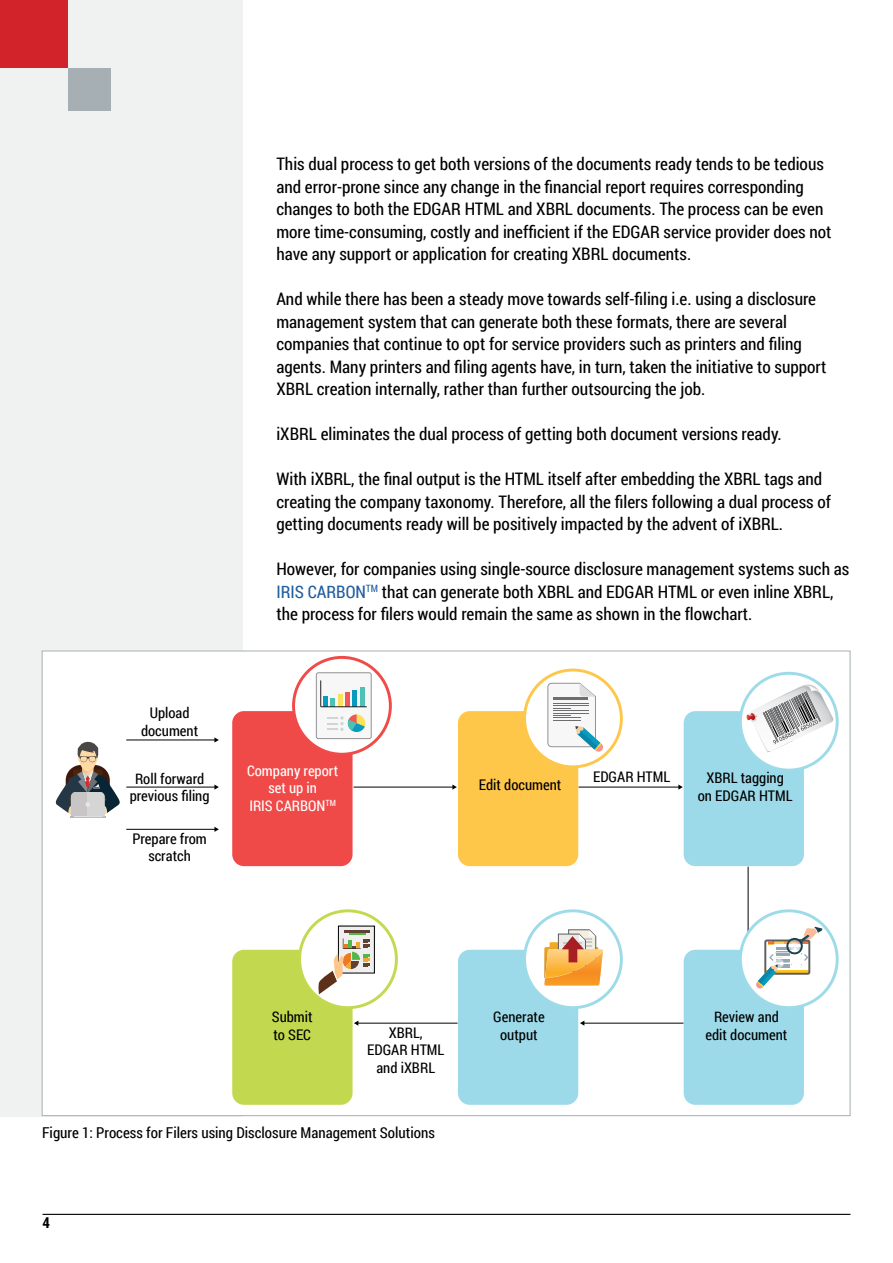
<style>
.page{position:relative;width:893px;height:1263px;background:#fff}
.page>*{position:absolute;margin:0;border:0;box-sizing:border-box;transform-origin:0 0}
.t1{font:17.25px/22.5px "Roboto Condensed";color:#000}
.t2{font:15px "Roboto Condensed";color:#000}
.t3{font:700 15px "Roboto Condensed";color:#000}
.t4{font:14.7px/17.5px "Roboto Condensed";color:#000;text-align:center}
.t5{font:14.7px/17.5px "Roboto Condensed";color:#fff;text-align:center}
.s1{color:#215e9e}
</style>
<div class="page">
<div style="left:0;top:0;width:242px;height:1116px;background:#f0f1f1"></div>
<hr style="left:43px;top:1214px;width:807px;height:1px;background:#000">
<div style="left:0;top:0;width:68px;height:68px;background:#d2232a"></div>
<div style="left:68px;top:68px;width:43px;height:43px;background:#a6afb3"></div>
<div style="left:42px;top:651px;width:808px;height:465px;background:#fff"></div>
<hr style="left:126px;top:787px;width:89px;height:1px;background:#000">
<svg style="left:214px;top:784px;width:5px;height:6px"></svg>
<hr style="left:126px;top:829px;width:89px;height:1px;background:#000">
<svg style="left:214px;top:827px;width:5px;height:5px"></svg>
<hr style="left:126px;top:740px;width:89px;height:1px;background:#000">
<svg style="left:214px;top:737px;width:5px;height:5px"></svg>
<hr style="left:354px;top:787px;width:99px;height:1px;background:#000">
<svg style="left:452px;top:784px;width:5px;height:6px"></svg>
<hr style="left:578px;top:787px;width:101px;height:1px;background:#000">
<svg style="left:678px;top:784px;width:5px;height:6px"></svg>
<hr style="left:748px;top:867px;width:1px;height:78px;background:#000">
<hr style="left:584px;top:1023px;width:100px;height:1px;background:#000">
<svg style="left:580px;top:1021px;width:4px;height:5px"></svg>
<hr style="left:358px;top:1023px;width:100px;height:1px;background:#000">
<svg style="left:354px;top:1021px;width:4px;height:5px"></svg>
<div style="left:232px;top:711px;width:121px;height:155px;background:#f04a48;border-radius:12px"></div>
<div style="left:458px;top:711px;width:120px;height:155px;background:#ffc74a;border-radius:12px"></div>
<div style="left:684px;top:711px;width:120px;height:155px;background:#9ddae9;border-radius:12px"></div>
<div style="left:458px;top:950px;width:120px;height:155px;background:#9ddae9;border-radius:12px"></div>
<div style="left:684px;top:950px;width:120px;height:155px;background:#9ddae9;border-radius:12px"></div>
<div style="left:232px;top:950px;width:121px;height:155px;background:#c2d94f;border-radius:12px"></div>
<div style="left:294px;top:657px;width:96px;height:97px;background:#fff;border-radius:50%"></div>
<div style="left:292px;top:656px;width:100px;height:100px;border:3px solid #f04b48;border-radius:50%"></div>
<div style="left:524px;top:670px;width:97px;height:97px;background:#fff;border-radius:50%"></div>
<div style="left:523px;top:668px;width:100px;height:100px;border:3px solid #ffc74a;border-radius:50%"></div>
<svg style="left:740px;top:673px;width:97px;height:97px"></svg>
<div style="left:739px;top:672px;width:100px;height:100px;border:3px solid #9edbe9;border-radius:50%"></div>
<div style="left:300px;top:911px;width:96px;height:97px;background:#fff;border-radius:50%"></div>
<div style="left:298px;top:909px;width:100px;height:100px;border:3px solid #c3d94f;border-radius:50%"></div>
<div style="left:524px;top:911px;width:97px;height:97px;background:#fff;border-radius:50%"></div>
<div style="left:523px;top:909px;width:100px;height:100px;border:3px solid #9edbe9;border-radius:50%"></div>
<div style="left:740px;top:911px;width:97px;height:97px;background:#fff;border-radius:50%"></div>
<div style="left:739px;top:909px;width:100px;height:100px;border:3px solid #9edbe9;border-radius:50%"></div>
<svg style="left:55px;top:742px;width:65px;height:76px"></svg>
<svg style="left:547px;top:682px;width:57px;height:70px"></svg>
<svg style="left:544px;top:929px;width:59px;height:57px;background:#ecb372"></svg>
<svg style="left:745px;top:927px;width:77px;height:62px"></svg>
<div style="left:316px;top:673px;width:55px;height:66px;background:#f7f7f7;border-radius:2px"></div>
<div style="left:316px;top:672px;width:56px;height:67px;border:1px solid #939393;border-radius:2px"></div>
<div style="left:360px;top:687px;width:5px;height:20px;background:#4dc1b5"></div>
<svg style="left:331px;top:698px;width:4px;height:8px"></svg>
<div style="left:352px;top:690px;width:5px;height:17px;background:#089bbf"></div>
<hr style="left:323px;top:696px;width:4px;height:11px;background:#089bbf">
<hr style="left:345px;top:692px;width:4px;height:15px;background:#f05757">
<div style="left:338px;top:695px;width:5px;height:12px;background:#fae157"></div>
<svg style="left:327px;top:714px;width:39px;height:18px"></svg>
<hr style="left:321px;top:706px;width:46px;height:1px;background:#231f20">
<svg style="left:320px;top:680px;width:1px;height:27px"></svg>
<svg style="left:318px;top:925px;width:58px;height:69px"></svg>
<svg style="left:746px;top:683px;width:88px;height:70px"></svg>
<p class="t4" style="left:141px;top:704px;width:59px">Upload document</p>
<p class="t4" style="left:130px;top:769px;width:81px">Roll forward previous filing</p>
<p class="t4" style="left:132px;top:829px;width:76px">Prepare from scratch</p>
<p class="t1" style="left:276px;top:152px;width:557px">This dual process to get both versions of the documents ready tends to be tedious and error-prone since any change in the financial report requires corresponding changes to both the EDGAR HTML and XBRL documents. The process can be even more time-consuming, costly and inefficient if the EDGAR service provider does not have any support or application for creating XBRL documents.</p>
<p class="t1" style="left:276px;top:287px;width:551px">And while there has been a steady move towards self-filing i.e. using a disclosure management system that can generate both these formats, there are several companies that continue to opt for service providers such as printers and filing agents. Many printers and filing agents have, in turn, taken the initiative to support XBRL creation internally, rather than further outsourcing the job.</p>
<p class="t1" style="left:276px;top:422px;width:507px">iXBRL eliminates the dual process of getting both document versions ready.</p>
<p class="t1" style="left:276px;top:467px;width:556px">With iXBRL, the final output is the HTML itself after embedding the XBRL tags and creating the company taxonomy. Therefore, all the filers following a dual process of getting documents ready will be positively impacted by the advent of iXBRL.</p>
<p class="t1" style="left:276px;top:557px;width:574px">However, for companies using single-source disclosure management systems such as<br><span class="s1">IRIS CARBON</span><sup>TM</sup> that can generate both XBRL and EDGAR HTML or even inline XBRL, the process for filers would remain the same as shown in the flowchart.</p>
<p class="t5" style="left:247px;top:761px;width:93px">Company report set up in<br>IRIS CARBON<sup>TM</sup></p>
<p class="t4" style="left:479px;top:775px;width:84px">Edit document</p>
<p class="t4" style="left:593px;top:767px;width:79px">EDGAR HTML</p>
<p class="t4" style="left:698px;top:769px;width:96px">XBRL tagging on EDGAR HTML</p>
<p class="t4" style="left:272px;top:1008px;width:42px;text-align:left">Submit to SEC</p>
<p class="t4" style="left:367px;top:1023px;width:79px">XBRL,<br>EDGAR HTML and iXBRL</p>
<p class="t4" style="left:493px;top:1008px;width:53px">Generate output</p>
<p class="t4" style="left:705px;top:1008px;width:84px">Review and edit document</p>
<p class="t2" style="left:42px;top:1122px;width:394px">Figure 1: Process for Filers using Disclosure Management Solutions</p>
<p class="t3" style="left:43px;top:1212px;width:9px">4</p>
</div>
